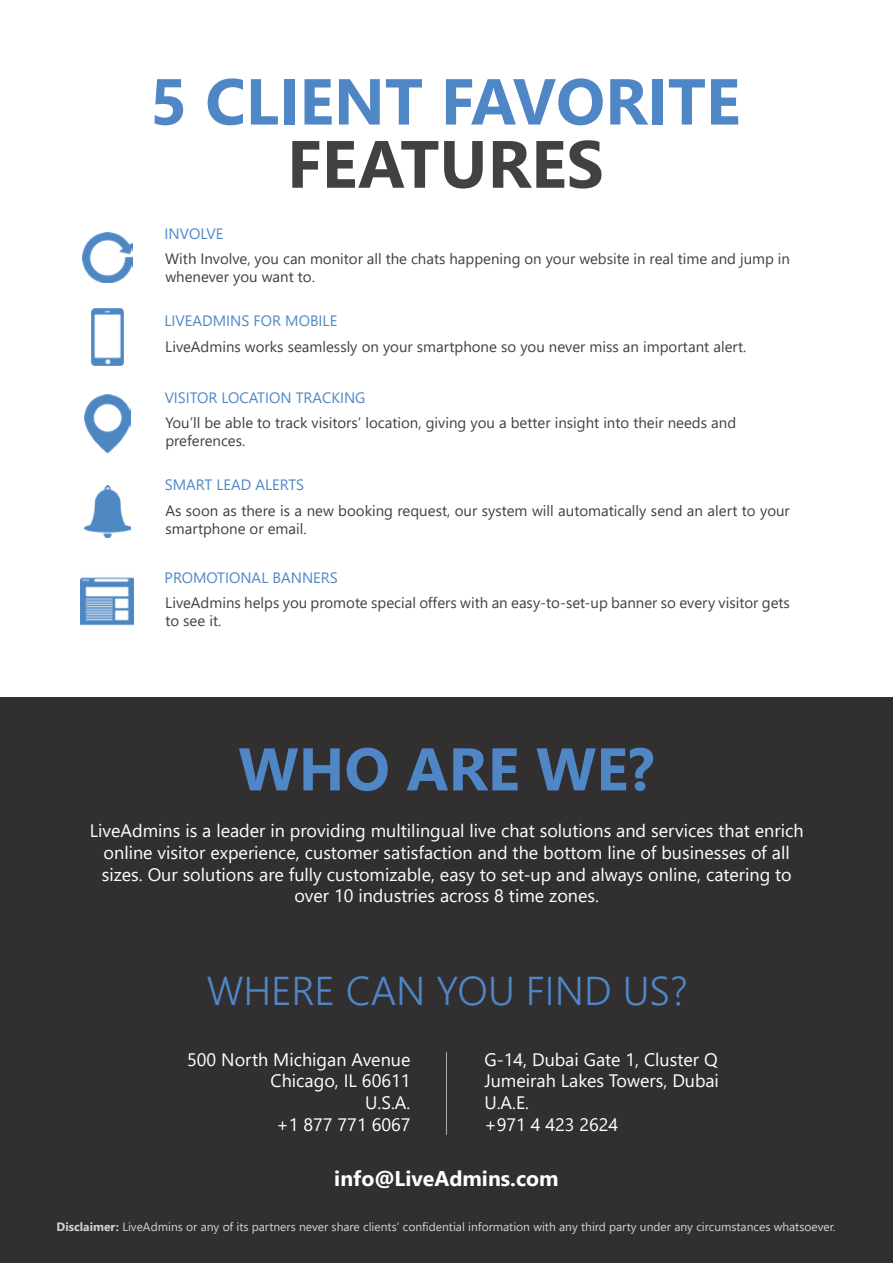
<style>
.page{position:relative;width:893px;height:1263px;background:#fff}
.page>*{position:absolute;margin:0;border:0;box-sizing:border-box;transform-origin:0 0}
.t1{font:700 66.75px "Segoe UI";color:#414042}
.t2{font:700 64.8px "Segoe UI";color:#4f87c6}
.t3{font:700 60px "Segoe UI";color:#4f87c6}
.t4{font:300 40.05px "Segoe UI";color:#4f87c6}
.t5{font:700 21.3px "Segoe UI";color:#fff}
.t6{font:18px/21.6px "Segoe UI";color:#fff;text-align:center}
.t7{font:15px/18px "Segoe UI";color:#414042}
.t8{font:15px "Segoe UI";color:#4f87c6}
.t9{font:12px "Segoe UI";color:#d1d3d4}
.s1{font-weight:700}
</style>
<div class="page">
<div style="left:0;top:697px;width:893px;height:566px;background:#322f31"></div>
<img style="left:446px;top:1052px;width:1px;height:83px">
<img style="left:82px;top:232px;width:51px;height:51px">
<img style="left:91px;top:309px;width:32px;height:56px">
<img style="left:81px;top:577px;width:53px;height:49px">
<img style="left:85px;top:395px;width:45px;height:57px">
<img style="left:84px;top:486px;width:46px;height:51px">
<h2 class="t2" style="left:150px;top:49px;width:592px">5 CLIENT FAVORITE</h2>
<h1 class="t1" style="left:287px;top:110px;width:318px">FEATURES</h1>
<p class="t8" style="left:165px;top:222px;width:60px">INVOLVE</p>
<p class="t7" style="left:165px;top:250px;width:626px">With Involve, you can monitor all the chats happening on your website in real time and jump in whenever you want to.</p>
<p class="t8" style="left:165px;top:308px;width:174px">LIVEADMINS FOR MOBILE</p>
<p class="t7" style="left:165px;top:337px;width:583px">LiveAdmins works seamlessly on your smartphone so you never miss an important alert.</p>
<p class="t8" style="left:165px;top:385px;width:202px">VISITOR LOCATION TRACKING</p>
<p class="t7" style="left:165px;top:413px;width:572px">You’ll be able to track visitors’ location, giving you a better insight into their needs and preferences.</p>
<p class="t8" style="left:165px;top:473px;width:141px">SMART LEAD ALERTS</p>
<p class="t7" style="left:165px;top:501px;width:626px">As soon as there is a new booking request, our system will automatically send an alert to your smartphone or email.</p>
<p class="t8" style="left:165px;top:566px;width:175px">PROMOTIONAL BANNERS</p>
<p class="t7" style="left:165px;top:594px;width:626px">LiveAdmins helps you promote special offers with an easy-to-set-up banner so every visitor gets to see it.</p>
<h3 class="t3" style="left:238px;top:721px;width:417px">WHO ARE WE?</h3>
<p class="t6" style="left:90px;top:820px;width:715px">LiveAdmins is a leader in providing multilingual live chat solutions and services that enrich online visitor experience, customer satisfaction and the bottom line of businesses of all sizes. Our solutions are fully customizable, easy to set-up and always online, catering to over 10 industries across 8 time zones.</p>
<h3 class="t4" style="left:207px;top:959px;width:482px">WHERE CAN YOU FIND US?</h3>
<p class="t6" style="left:187px;top:1048px;width:225px;text-align:right">500 North Michigan Avenue<br>Chicago, IL 60611<br>U.S.A.<br>+1 877 771 6067</p>
<p class="t6" style="left:484px;top:1048px;width:236px;text-align:left">G-14, Dubai Gate 1, Cluster Q<br>Jumeirah Lakes Towers, Dubai<br>U.A.E.<br>+971 4 423 2624</p>
<h3 class="t5" style="left:334px;top:1161px;width:226px">info@LiveAdmins.com</h3>
<p class="t9" style="left:57px;top:1217px;width:780px"><span class="s1">Disclaimer:</span> LiveAdmins or any of its partners never share clients’ confidential information with any third party under any circumstances whatsoever.</p>
</div>
